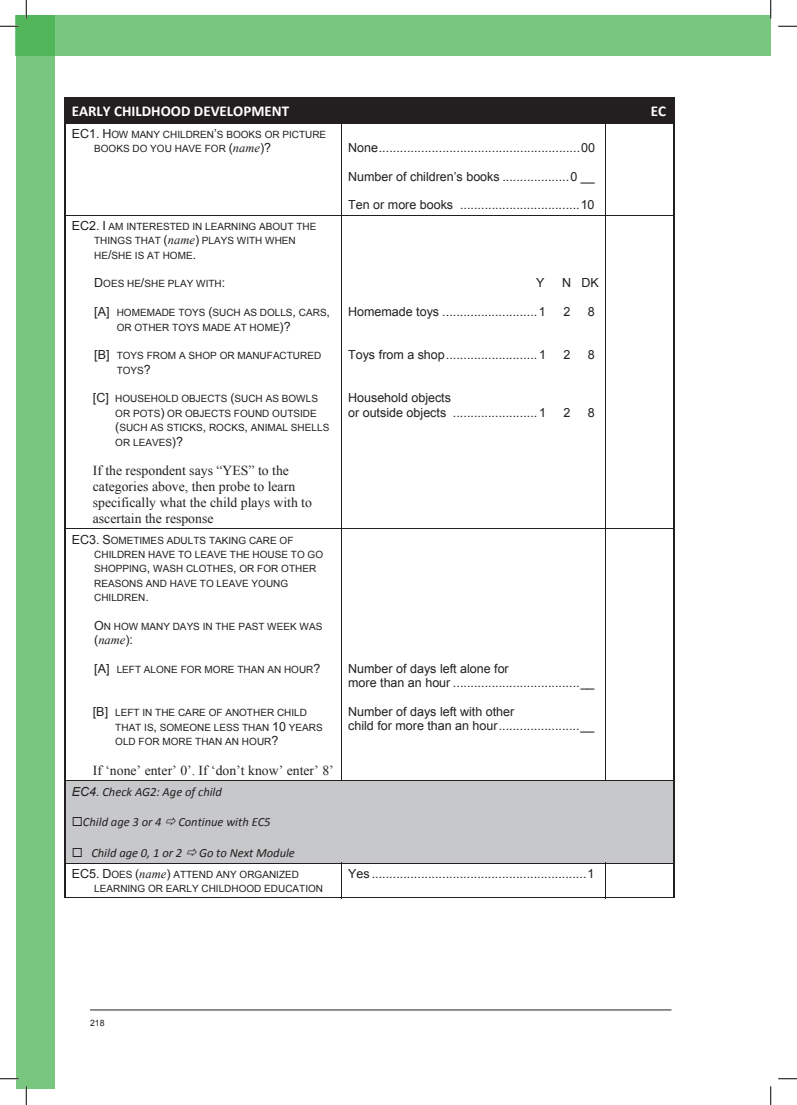
<style>
.page{position:relative;width:797px;height:1105px;background:#fff}
.page>*{position:absolute;margin:0;border:0;box-sizing:border-box;transform-origin:0 0}
.t1{font:700 15px "Calibri";color:#fff}
.t2{font:13.75px/15.8px "Times New Roman";color:#231f20}
.t3{font:12.5px/14.4px "Arial";letter-spacing:-.005em;color:#231f20}
.t4{font:italic 12.5px "Calibri";color:#231f20}
.t5{font:italic 12.5px "Times New Roman";color:#231f20}
.t6{font:10px/14.4px "Arial";color:#231f20}
.t7{font:8.75px "Arial";color:#231f20}
.s1{font-size:12.5px}
.s2{font-family:"Times New Roman";font-style:italic;font-size:12.5px}
.s3{font-family:"Arial";font-style:normal}
.s4{font-family:"Arial"}
</style>
<div class="page">
<div style="left:16px;top:16px;width:754px;height:40px;background:#79c67f"></div>
<div style="left:16px;top:16px;width:39px;height:1073px;background:#79c67f"></div>
<hr style="left:90px;top:1010px;width:581px;height:1px;background:#231f20">
<div style="left:72px;top:102px;width:595px;height:18px;background:#231f20"></div>
<hr style="left:66px;top:97px;width:607px;height:1px;background:#231f20">
<hr style="left:66px;top:98px;width:607px;height:4px;background:#231f20">
<hr style="left:65px;top:120px;width:609px;height:3px;background:#231f20">
<svg style="left:64px;top:97px;width:2px;height:29px"></svg>
<hr style="left:66px;top:123px;width:275px;height:1px;background:#231f20">
<hr style="left:342px;top:123px;width:263px;height:1px;background:#231f20">
<hr style="left:606px;top:123px;width:67px;height:1px;background:#231f20">
<svg style="left:673px;top:97px;width:2px;height:29px"></svg>
<hr style="left:65px;top:126px;width:1px;height:89px;background:#231f20">
<hr style="left:64px;top:126px;width:1px;height:89px;background:#231f20">
<hr style="left:341px;top:126px;width:1px;height:89px;background:#231f20">
<hr style="left:605px;top:126px;width:1px;height:89px;background:#231f20">
<hr style="left:674px;top:126px;width:1px;height:89px;background:#231f20">
<hr style="left:673px;top:126px;width:1px;height:89px;background:#231f20">
<hr style="left:66px;top:215px;width:275px;height:1px;background:#231f20">
<hr style="left:342px;top:215px;width:263px;height:1px;background:#231f20">
<hr style="left:606px;top:215px;width:67px;height:1px;background:#231f20">
<hr style="left:65px;top:218px;width:1px;height:311px;background:#231f20">
<hr style="left:64px;top:218px;width:1px;height:311px;background:#231f20">
<hr style="left:341px;top:218px;width:1px;height:311px;background:#231f20">
<hr style="left:605px;top:218px;width:1px;height:311px;background:#231f20">
<hr style="left:674px;top:218px;width:1px;height:311px;background:#231f20">
<hr style="left:673px;top:218px;width:1px;height:311px;background:#231f20">
<hr style="left:66px;top:529px;width:275px;height:1px;background:#231f20">
<hr style="left:342px;top:529px;width:263px;height:1px;background:#231f20">
<hr style="left:606px;top:529px;width:67px;height:1px;background:#231f20">
<hr style="left:65px;top:532px;width:1px;height:248px;background:#231f20">
<hr style="left:64px;top:532px;width:1px;height:248px;background:#231f20">
<hr style="left:341px;top:532px;width:1px;height:248px;background:#231f20">
<hr style="left:605px;top:532px;width:1px;height:248px;background:#231f20">
<hr style="left:674px;top:532px;width:1px;height:248px;background:#231f20">
<hr style="left:673px;top:532px;width:1px;height:248px;background:#231f20">
<div style="left:72px;top:784px;width:595px;height:15px;background:#c7c8ca"></div>
<div style="left:72px;top:799px;width:595px;height:15px;background:#c7c8ca"></div>
<div style="left:72px;top:814px;width:595px;height:15px;background:#c7c8ca"></div>
<div style="left:72px;top:829px;width:595px;height:16px;background:#c7c8ca"></div>
<div style="left:72px;top:845px;width:595px;height:15px;background:#c7c8ca"></div>
<hr style="left:66px;top:780px;width:275px;height:1px;background:#231f20">
<hr style="left:66px;top:781px;width:276px;height:3px;background:#c7c8ca">
<hr style="left:341px;top:780px;width:264px;height:1px;background:#231f20">
<hr style="left:342px;top:781px;width:264px;height:3px;background:#c7c8ca">
<hr style="left:605px;top:780px;width:68px;height:1px;background:#231f20">
<hr style="left:606px;top:781px;width:67px;height:3px;background:#c7c8ca">
<hr style="left:65px;top:860px;width:609px;height:3px;background:#c7c8ca">
<hr style="left:65px;top:784px;width:1px;height:79px;background:#231f20">
<hr style="left:64px;top:784px;width:1px;height:79px;background:#231f20">
<hr style="left:674px;top:784px;width:1px;height:79px;background:#231f20">
<hr style="left:673px;top:784px;width:1px;height:79px;background:#231f20">
<hr style="left:66px;top:863px;width:275px;height:1px;background:#231f20">
<hr style="left:342px;top:863px;width:263px;height:1px;background:#231f20">
<hr style="left:606px;top:863px;width:67px;height:1px;background:#231f20">
<hr style="left:65px;top:866px;width:1px;height:32px;background:#231f20">
<hr style="left:64px;top:866px;width:1px;height:32px;background:#231f20">
<hr style="left:64px;top:898px;width:277px;height:1px;background:#231f20">
<hr style="left:341px;top:866px;width:1px;height:32px;background:#231f20">
<hr style="left:342px;top:898px;width:263px;height:1px;background:#231f20">
<hr style="left:605px;top:866px;width:1px;height:32px;background:#231f20">
<hr style="left:606px;top:898px;width:67px;height:1px;background:#231f20">
<hr style="left:674px;top:866px;width:1px;height:32px;background:#231f20">
<hr style="left:673px;top:866px;width:1px;height:32px;background:#231f20">
<svg style="left:0;top:25px;width:19px;height:2px"></svg>
<svg style="left:778px;top:25px;width:19px;height:2px"></svg>
<svg style="left:0;top:1078px;width:19px;height:1px"></svg>
<svg style="left:778px;top:1078px;width:19px;height:1px"></svg>
<svg style="left:25px;top:0;width:2px;height:19px"></svg>
<svg style="left:25px;top:1086px;width:2px;height:19px"></svg>
<svg style="left:770px;top:0;width:1px;height:19px"></svg>
<svg style="left:770px;top:1086px;width:1px;height:19px"></svg>
<h1 class="t1" style="left:72px;top:101px;width:219px">EARLY CHILDHOOD DEVELOPMENT</h1>
<h1 class="t1" style="left:650px;top:101px;width:17px">EC</h1>
<p class="t6" style="left:94px;top:127px;width:233px;text-indent:-23px"><span class="s1">EC1. H</span>OW MANY CHILDREN<span class="s1">’</span>S BOOKS OR PICTURE<br>BOOKS DO YOU HAVE FOR <span class="s1">(</span><span class="s2">name</span><span class="s1">)?</span></p>
<p class="t3" style="left:348px;top:141px;width:248px">None ......................................................... 00</p>
<p class="t3" style="left:348px;top:169px;width:248px">Number of children’s books ................... 0 __</p>
<p class="t3" style="left:348px;top:198px;width:248px">Ten or more books .................................. 10</p>
<p class="t6" style="left:94px;top:219px;width:224px;text-indent:-23px"><span class="s1">EC2. I</span> AM INTERESTED IN LEARNING ABOUT THE<br>THINGS THAT <span class="s1">(</span><span class="s2">name</span><span class="s1">)</span> PLAYS WITH WHEN<br>HE<span class="s1">/</span>SHE IS AT HOME<span class="s1">.</span></p>
<p class="t6" style="left:94px;top:277px;width:133px"><span class="s1">D</span>OES HE<span class="s1">/</span>SHE PLAY WITH<span class="s1">:</span></p>
<p class="t6" style="left:117px;top:306px;width:215px;text-indent:-23px"><span class="s1">[A]</span> HOMEMADE TOYS <span class="s1">(</span>SUCH AS DOLLS<span class="s1">,</span> CARS<span class="s1">,<br></span>OR OTHER TOYS MADE AT HOME<span class="s1">)?</span></p>
<p class="t6" style="left:117px;top:349px;width:206px;text-indent:-22px"><span class="s1">[B]</span> TOYS FROM A SHOP OR MANUFACTURED<br>TOYS<span class="s1">?</span></p>
<p class="t6" style="left:115px;top:392px;width:215px;text-indent:-23px"><span class="s1">[C]</span> HOUSEHOLD OBJECTS <span class="s1">(</span>SUCH AS BOWLS<br>OR POTS<span class="s1">)</span> OR OBJECTS FOUND OUTSIDE <span class="s1">(</span>SUCH AS STICKS<span class="s1">,</span> ROCKS<span class="s1">,</span> ANIMAL SHELLS<br>OR LEAVES<span class="s1">)?</span></p>
<h2 class="t2" style="left:93px;top:463px;width:221px">If the respondent says “YES” to the categories above, then probe to learn specifically what the child plays with to ascertain the response</h2>
<p class="t6" style="left:94px;top:533px;width:230px;text-indent:-22px"><span class="s1">EC3. S</span>OMETIMES ADULTS TAKING CARE OF<br>CHILDREN HAVE TO LEAVE THE HOUSE TO GO<br>SHOPPING<span class="s1">,</span> WASH CLOTHES<span class="s1">,</span> OR FOR OTHER<br>REASONS AND HAVE TO LEAVE YOUNG<br>CHILDREN<span class="s1">.</span></p>
<p class="t6" style="left:94px;top:619px;width:230px"><span class="s1">O</span>N HOW MANY DAYS IN THE PAST WEEK WAS</p>
<p class="t5" style="left:94px;top:631px;width:40px"><span class="s3">(</span>name<span class="s3">):</span></p>
<p class="t6" style="left:94px;top:662px;width:228px"><span class="s1">[A]</span> LEFT ALONE FOR MORE THAN AN HOUR<span class="s1">?</span></p>
<p class="t6" style="left:115px;top:705px;width:209px;text-indent:-23px"><span class="s1">[B]</span> LEFT IN THE CARE OF ANOTHER CHILD<br>THAT IS<span class="s1">,</span> SOMEONE LESS THAN <span class="s1">10</span> YEARS<br>OLD FOR MORE THAN AN HOUR<span class="s1">?</span></p>
<h2 class="t2" style="left:93px;top:762px;width:242px">If ‘none’ enter’ 0’. If ‘don’t know’ enter’ 8’</h2>
<p class="t3" style="left:536px;top:276px;width:10px">Y</p>
<p class="t3" style="left:562px;top:276px;width:38px">N DK</p>
<p class="t3" style="left:348px;top:305px;width:199px">Homemade toys ........................... 1</p>
<p class="t3" style="left:563px;top:305px;width:8px">2</p>
<p class="t3" style="left:587px;top:305px;width:8px">8</p>
<p class="t3" style="left:348px;top:348px;width:199px">Toys from a shop .......................... 1</p>
<p class="t3" style="left:563px;top:348px;width:8px">2</p>
<p class="t3" style="left:587px;top:348px;width:8px">8</p>
<p class="t3" style="left:348px;top:391px;width:199px">Household objects<br>or outside objects ........................ 1</p>
<p class="t3" style="left:563px;top:405px;width:8px">2</p>
<p class="t3" style="left:587px;top:405px;width:8px">8</p>
<p class="t3" style="left:348px;top:661px;width:248px">Number of days left alone for<br>more than an hour .................................... __</p>
<p class="t3" style="left:348px;top:705px;width:248px">Number of days left with other<br>child for more than an hour ....................... __</p>
<p class="t4" style="left:72px;top:784px;width:152px"><span class="s4">EC4.</span> Check AG2: Age of child</p>
<p class="t4" style="left:72px;top:814px;width:91px">◻Child age 3 or 4</p>
<p class="t4" style="left:178px;top:814px;width:94px">Continue with EC5</p>
<p class="t4" style="left:72px;top:845px;width:112px">◻ Child age 0, 1 or 2</p>
<p class="t4" style="left:199px;top:845px;width:97px">Go to Next Module</p>
<p class="t6" style="left:94px;top:867px;width:230px;text-indent:-23px"><span class="s1">EC5. D</span>OES <span class="s1">(</span><span class="s2">name</span><span class="s1">)</span> ATTEND ANY ORGANIZED<br>LEARNING OR EARLY CHILDHOOD EDUCATION</p>
<p class="t3" style="left:348px;top:866px;width:248px">Yes ............................................................. 1</p>
<p class="t7" style="left:90px;top:1017px;width:16px">218</p>
</div>
